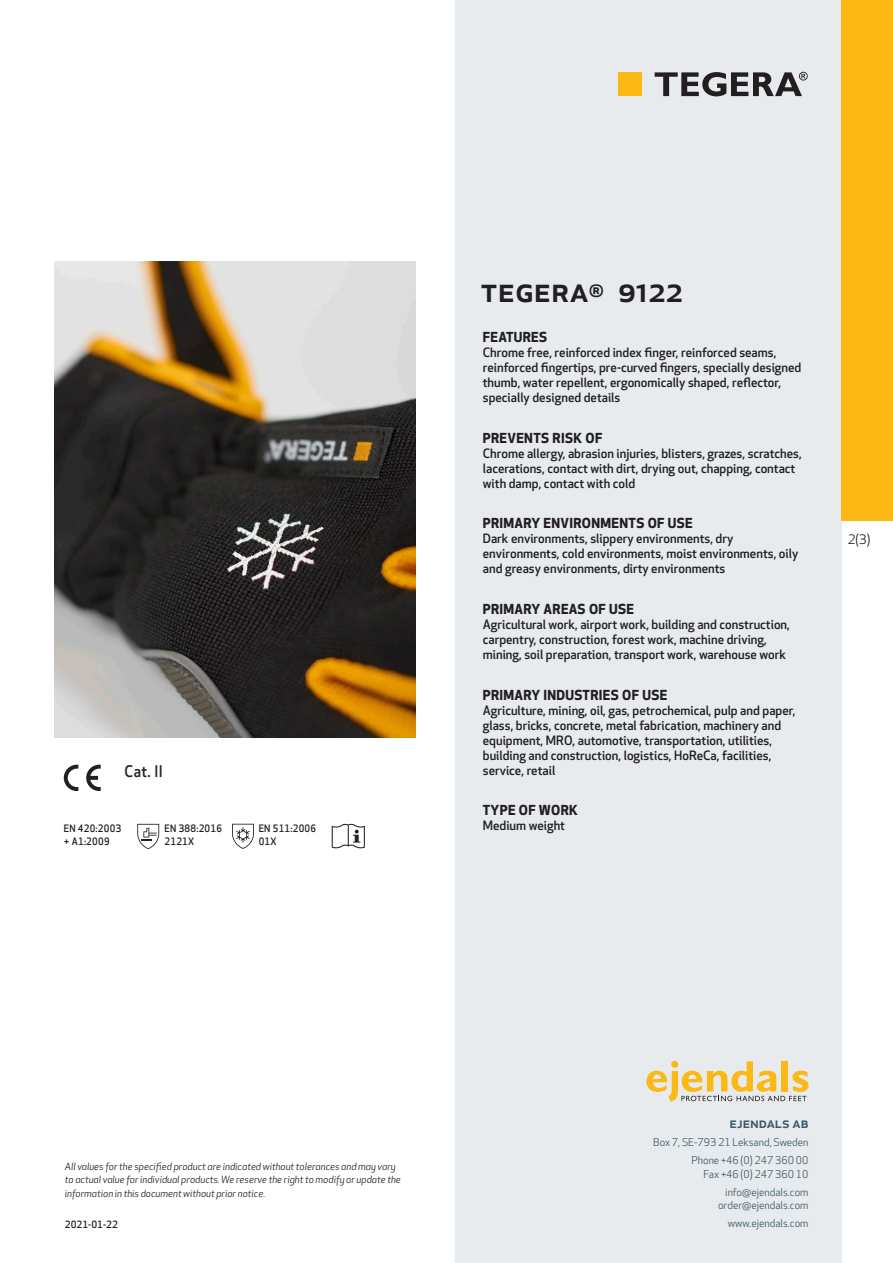
<style>
.page{position:relative;width:893px;height:1263px;background:#fff}
.page>*{position:absolute;margin:0;border:0;box-sizing:border-box;transform-origin:0 0}
.prodname{font:500 34.5px "Apex New";color:#231f20}
.t1{font:500 15.6px "Apex New";color:#231f20;scale:.95 1}
.t2{font:500 15px "Apex New";color:#405968}
.Funktion_body{font:700 13.5px "Apex New";letter-spacing:.025em;color:#231f20}
.t3{font:12.75px "Apex New";color:#231f20}
.Funktion_body-2{font:500 12.6px/15px "Apex New";color:#231f20}
.t4{font:10.5px/18px "Apex New";color:#405968;text-align:right}
.PictogramText{font:500 10.05px/13.5px "Apex New";letter-spacing:.025em;color:#231f20;scale:.95 1}
.t5{font:italic 9.75px/13.5px "Apex New";color:#231f20}
.t6{font:500 9.75px "Apex New";color:#231f20}
</style>
<div class="page">
<div style="left:455px;top:0;width:387px;height:1263px;background:#e8ebee"></div>
<svg style="left:646px;top:1061px;width:162px;height:40px"></svg>
<div style="left:842px;top:0;width:51px;height:520px;background:#fcb814"></div>
<div style="left:618px;top:72px;width:24px;height:24px;background:#fcb814"></div>
<svg style="left:655px;top:72px;width:153px;height:24px"></svg>
<svg style="left:86px;top:765px;width:15px;height:26px"></svg>
<svg style="left:64px;top:765px;width:14px;height:26px"></svg>
<svg style="left:137px;top:824px;width:22px;height:25px"></svg>
<svg style="left:232px;top:824px;width:22px;height:25px"></svg>
<svg style="left:332px;top:824px;width:33px;height:24px"></svg>
<img style="left:54px;top:261px;width:361px;height:477px">
<p class="t1" style="left:125px;top:761px;width:42px">Cat. II</p>
<p class="PictogramText" style="left:64px;top:821px;width:62px">EN 420:2003 + A1:2009</p>
<p class="PictogramText" style="left:165px;top:821px;width:62px">EN 388:2016</p>
<p class="PictogramText" style="left:165px;top:834px;width:33px">2121X</p>
<p class="PictogramText" style="left:259px;top:821px;width:62px">EN 511:2006</p>
<p class="PictogramText" style="left:259px;top:834px;width:20px">01X</p>
<p class="prodname" style="left:480px;top:266px;width:204px">TEGERA<sup>®</sup> 9122</p>
<p class="Funktion_body" style="left:483px;top:327px;width:66px">FEATURES</p>
<p class="Funktion_body-2" style="left:483px;top:345px;width:320px">Chrome free, reinforced index finger, reinforced seams, reinforced fingertips, pre-curved fingers, specially designed thumb, water repellent, ergonomically shaped, reflector, specially designed details</p>
<p class="Funktion_body" style="left:483px;top:428px;width:121px">PREVENTS RISK OF</p>
<p class="Funktion_body-2" style="left:483px;top:445px;width:321px">Chrome allergy, abrasion injuries, blisters, grazes, scratches, lacerations, contact with dirt, drying out, chapping, contact with damp, contact with cold</p>
<p class="Funktion_body" style="left:483px;top:513px;width:211px">PRIMARY ENVIRONMENTS OF USE</p>
<p class="Funktion_body-2" style="left:483px;top:531px;width:317px">Dark environments, slippery environments, dry environments, cold environments, moist environments, oily and greasy environments, dirty environments</p>
<p class="Funktion_body" style="left:483px;top:599px;width:153px">PRIMARY AREAS OF USE</p>
<p class="Funktion_body-2" style="left:483px;top:616px;width:309px">Agricultural work, airport work, building and construction, carpentry, construction, forest work, machine driving, mining, soil preparation, transport work, warehouse work</p>
<p class="Funktion_body" style="left:483px;top:685px;width:186px">PRIMARY INDUSTRIES OF USE</p>
<p class="Funktion_body-2" style="left:483px;top:702px;width:314px">Agriculture, mining, oil, gas, petrochemical, pulp and paper, glass, bricks, concrete, metal fabrication, machinery and equipment, MRO, automotive, transportation, utilities, building and construction, logistics, HoReCa, facilities, service, retail</p>
<p class="Funktion_body" style="left:483px;top:800px;width:97px">TYPE OF WORK</p>
<p class="Funktion_body-2" style="left:483px;top:818px;width:84px">Medium weight</p>
<p class="t3" style="left:848px;top:531px;width:24px">2(3)</p>
<p class="t5" style="left:65px;top:1159px;width:337px">All values for the specified product are indicated without tolerances and may vary to actual value for individual products. We reserve the right to modify or update the information in this document without prior notice.</p>
<p class="t6" style="left:65px;top:1218px;width:54px">2021-01-22</p>
<p class="t2" style="left:729px;top:1113px;width:80px">ejendals ab</p>
<p class="t4" style="left:653px;top:1133px;width:157px">Box 7, SE-793 21 Leksand, Sweden<br>Phone +46 (0) 247 360 00</p>
<p class="t4" style="left:703px;top:1165px;width:107px">Fax +46 (0) 247 360 10 info@ejendals.com</p>
<p class="t4" style="left:718px;top:1196px;width:92px">order@ejendals.com</p>
<p class="t4" style="left:728px;top:1215px;width:82px">www.ejendals.com</p>
</div>
